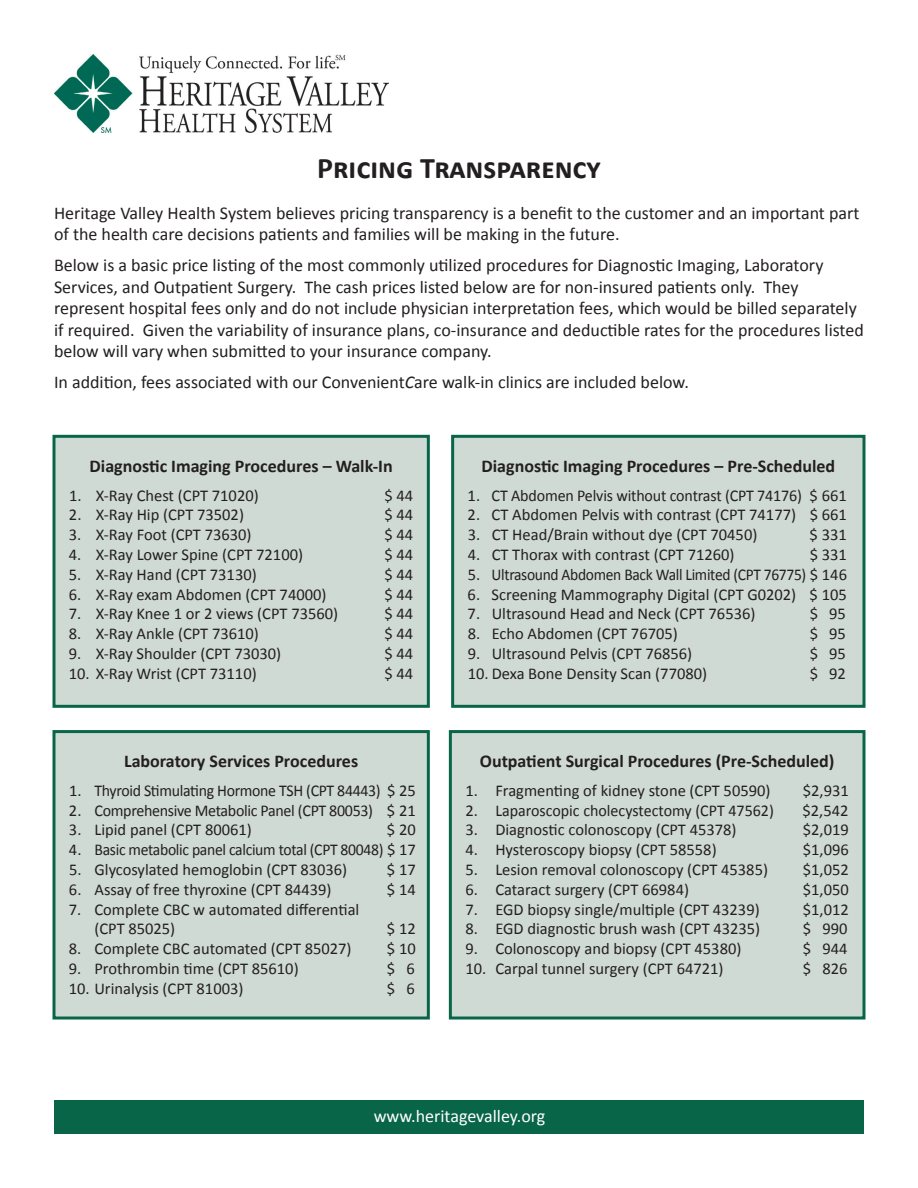
<style>
.page{position:relative;width:918px;height:1188px;background:#fff}
.page>*{position:absolute;margin:0;border:0;box-sizing:border-box;transform-origin:0 0}
.t1{font:700 30px "Calibri";color:#231f20}
.t2{font:18px/21.6px "Calibri";color:#231f20}
.t3{font:700 18px "Calibri";color:#231f20}
.t4{font:18px "Calibri";color:#fff}
.t5{font:16.5px/19.8px "Calibri";color:#231f20}
.t6{font:16.5px "Calibri";letter-spacing:-.02em;color:#231f20}
.s1{font-style:italic}
</style>
<div class="page">
<img style="left:54px;top:54px;width:335px;height:78px">
<div style="left:54px;top:436px;width:374px;height:270px;background:#d0dad5"></div>
<div style="left:52px;top:435px;width:378px;height:273px;border:3px solid #096547"></div>
<div style="left:453px;top:436px;width:411px;height:270px;background:#d0dad5"></div>
<div style="left:451px;top:435px;width:415px;height:273px;border:3px solid #096547"></div>
<div style="left:54px;top:732px;width:374px;height:286px;background:#d0dad5"></div>
<div style="left:52px;top:730px;width:378px;height:290px;border:3px solid #096547"></div>
<div style="left:450px;top:732px;width:414px;height:286px;background:#d0dad5"></div>
<div style="left:449px;top:730px;width:417px;height:290px;border:3px solid #096547"></div>
<div style="left:54px;top:1101px;width:810px;height:33px;background:#096547"></div>
<h1 class="t1" style="left:317px;top:149px;width:285px">Pricing Transparency</h1>
<p class="t2" style="left:54px;top:202px;width:807px">Heritage Valley Health System believes pricing transparency is a benefit to the customer and an important part of the health care decisions patients and families will be making in the future.</p>
<p class="t2" style="left:54px;top:254px;width:811px">Below is a basic price listing of the most commonly utilized procedures for Diagnostic Imaging, Laboratory Services, and Outpatient Surgery. The cash prices listed below are for non-insured patients only. They represent hospital fees only and do not include physician interpretation fees, which would be billed separately if required. Given the variability of insurance plans, co-insurance and deductible rates for the procedures listed below will vary when submitted to your insurance company.</p>
<p class="t2" style="left:54px;top:371px;width:636px">In addition, fees associated with our Convenient<span class="s1">C</span>are walk-in clinics are included below.</p>
<p class="t3" style="left:90px;top:454px;width:305px">Diagnostic Imaging Procedures – Walk-In</p>
<p class="t5" style="left:69px;top:485px;width:191px">1. X-Ray Chest (CPT 71020)</p>
<p class="t5" style="left:385px;top:485px;width:30px">$ 44</p>
<p class="t5" style="left:69px;top:505px;width:177px">2. X-Ray Hip (CPT 73502)</p>
<p class="t5" style="left:384px;top:505px;width:30px">$ 44</p>
<p class="t5" style="left:69px;top:525px;width:184px">3. X-Ray Foot (CPT 73630)</p>
<p class="t5" style="left:384px;top:525px;width:30px">$ 44</p>
<p class="t5" style="left:69px;top:545px;width:236px">4. X-Ray Lower Spine (CPT 72100)</p>
<p class="t5" style="left:384px;top:545px;width:30px">$ 44</p>
<p class="t5" style="left:69px;top:564px;width:189px">5. X-Ray Hand (CPT 73130)</p>
<p class="t5" style="left:384px;top:564px;width:30px">$ 44</p>
<p class="t5" style="left:69px;top:584px;width:259px">6. X-Ray exam Abdomen (CPT 74000)</p>
<p class="t5" style="left:384px;top:584px;width:30px">$ 44</p>
<p class="t5" style="left:69px;top:604px;width:271px">7. X-Ray Knee 1 or 2 views (CPT 73560)</p>
<p class="t5" style="left:384px;top:604px;width:30px">$ 44</p>
<p class="t5" style="left:69px;top:624px;width:191px">8. X-Ray Ankle (CPT 73610)</p>
<p class="t5" style="left:384px;top:624px;width:30px">$ 44</p>
<p class="t5" style="left:69px;top:644px;width:214px">9. X-Ray Shoulder (CPT 73030)</p>
<p class="t5" style="left:384px;top:644px;width:30px">$ 44</p>
<p class="t5" style="left:69px;top:663px;width:189px">10. X-Ray Wrist (CPT 73110)</p>
<p class="t5" style="left:384px;top:663px;width:30px">$ 44</p>
<p class="t3" style="left:124px;top:750px;width:236px">Laboratory Services Procedures</p>
<p class="t6" style="left:69px;top:780px;width:348px">1. Thyroid Stimulating Hormone TSH (CPT 84443) $ 25</p>
<p class="t6" style="left:69px;top:800px;width:348px">2. Comprehensive Metabolic Panel (CPT 80053) $ 21</p>
<p class="t5" style="left:69px;top:820px;width:184px">3. Lipid panel (CPT 80061)</p>
<p class="t5" style="left:387px;top:820px;width:30px">$ 20</p>
<p class="t6" style="left:69px;top:839px;width:348px">4. Basic metabolic panel calcium total (CPT 80048) $ 17</p>
<p class="t5" style="left:69px;top:860px;width:280px">5. Glycosylated hemoglobin (CPT 83036)</p>
<p class="t5" style="left:387px;top:860px;width:30px">$ 17</p>
<p class="t5" style="left:69px;top:880px;width:264px">6. Assay of free thyroxine (CPT 84439)</p>
<p class="t5" style="left:387px;top:880px;width:30px">$ 14</p>
<p class="t5" style="left:94px;top:899px;width:266px;text-indent:-25px">7. Complete CBC w automated differential (CPT 85025)</p>
<p class="t5" style="left:387px;top:919px;width:30px">$ 12</p>
<p class="t5" style="left:69px;top:939px;width:284px">8. Complete CBC automated (CPT 85027)</p>
<p class="t5" style="left:387px;top:939px;width:30px">$ 10</p>
<p class="t5" style="left:69px;top:959px;width:231px">9. Prothrombin time (CPT 85610)</p>
<p class="t5" style="left:387px;top:959px;width:29px">$ 6</p>
<p class="t5" style="left:69px;top:979px;width:176px">10. Urinalysis (CPT 81003)</p>
<p class="t5" style="left:387px;top:979px;width:29px">$ 6</p>
<p class="t3" style="left:482px;top:454px;width:355px">Diagnostic Imaging Procedures – Pre-Scheduled</p>
<p class="t5" style="left:468px;top:485px;width:381px">1. CT Abdomen Pelvis without contrast (CPT 74176) $ 661</p>
<p class="t5" style="left:468px;top:505px;width:381px">2. CT Abdomen Pelvis with contrast (CPT 74177) $ 661</p>
<p class="t5" style="left:468px;top:525px;width:291px">3. CT Head/Brain without dye (CPT 70450)</p>
<p class="t5" style="left:810px;top:525px;width:39px">$ 331</p>
<p class="t5" style="left:468px;top:545px;width:268px">4. CT Thorax with contrast (CPT 71260)</p>
<p class="t5" style="left:810px;top:545px;width:39px">$ 331</p>
<p class="t6" style="left:468px;top:564px;width:381px">5. Ultrasound Abdomen Back Wall Limited (CPT 76775) $ 146</p>
<p class="t5" style="left:468px;top:584px;width:381px">6. Screening Mammography Digital (CPT G0202) $ 105</p>
<p class="t5" style="left:468px;top:604px;width:289px">7. Ultrasound Head and Neck (CPT 76536)</p>
<p class="t5" style="left:810px;top:604px;width:38px">$ 95</p>
<p class="t5" style="left:468px;top:624px;width:212px">8. Echo Abdomen (CPT 76705)</p>
<p class="t5" style="left:810px;top:624px;width:38px">$ 95</p>
<p class="t5" style="left:468px;top:644px;width:226px">9. Ultrasound Pelvis (CPT 76856)</p>
<p class="t5" style="left:810px;top:644px;width:38px">$ 95</p>
<p class="t5" style="left:468px;top:663px;width:241px">10. Dexa Bone Density Scan (77080)</p>
<p class="t5" style="left:810px;top:663px;width:38px">$ 92</p>
<p class="t3" style="left:480px;top:750px;width:356px">Outpatient Surgical Procedures (Pre-Scheduled)</p>
<p class="t5" style="left:465px;top:781px;width:307px">1. Fragmenting of kidney stone (CPT 50590)</p>
<p class="t5" style="left:803px;top:781px;width:47px">$2,931</p>
<p class="t5" style="left:465px;top:800px;width:310px">2. Laparoscopic cholecystectomy (CPT 47562)</p>
<p class="t5" style="left:803px;top:800px;width:47px">$2,542</p>
<p class="t5" style="left:465px;top:820px;width:273px">3. Diagnostic colonoscopy (CPT 45378)</p>
<p class="t5" style="left:803px;top:820px;width:47px">$2,019</p>
<p class="t5" style="left:465px;top:840px;width:253px">4. Hysteroscopy biopsy (CPT 58558)</p>
<p class="t5" style="left:803px;top:840px;width:47px">$1,096</p>
<p class="t5" style="left:465px;top:860px;width:304px">5. Lesion removal colonoscopy (CPT 45385)</p>
<p class="t5" style="left:803px;top:860px;width:47px">$1,052</p>
<p class="t5" style="left:465px;top:880px;width:225px">6. Cataract surgery (CPT 66984)</p>
<p class="t5" style="left:803px;top:880px;width:47px">$1,050</p>
<p class="t5" style="left:465px;top:899px;width:296px">7. EGD biopsy single/multiple (CPT 43239)</p>
<p class="t5" style="left:803px;top:899px;width:47px">$1,012</p>
<p class="t5" style="left:465px;top:919px;width:296px">8. EGD diagnostic brush wash (CPT 43235)</p>
<p class="t5" style="left:803px;top:919px;width:46px">$ 990</p>
<p class="t5" style="left:465px;top:939px;width:278px">9. Colonoscopy and biopsy (CPT 45380)</p>
<p class="t5" style="left:803px;top:939px;width:46px">$ 944</p>
<p class="t5" style="left:465px;top:959px;width:260px">10. Carpal tunnel surgery (CPT 64721)</p>
<p class="t5" style="left:803px;top:959px;width:46px">$ 826</p>
<p class="t4" style="left:374px;top:1104px;width:173px">www.heritagevalley.org</p>
</div>
